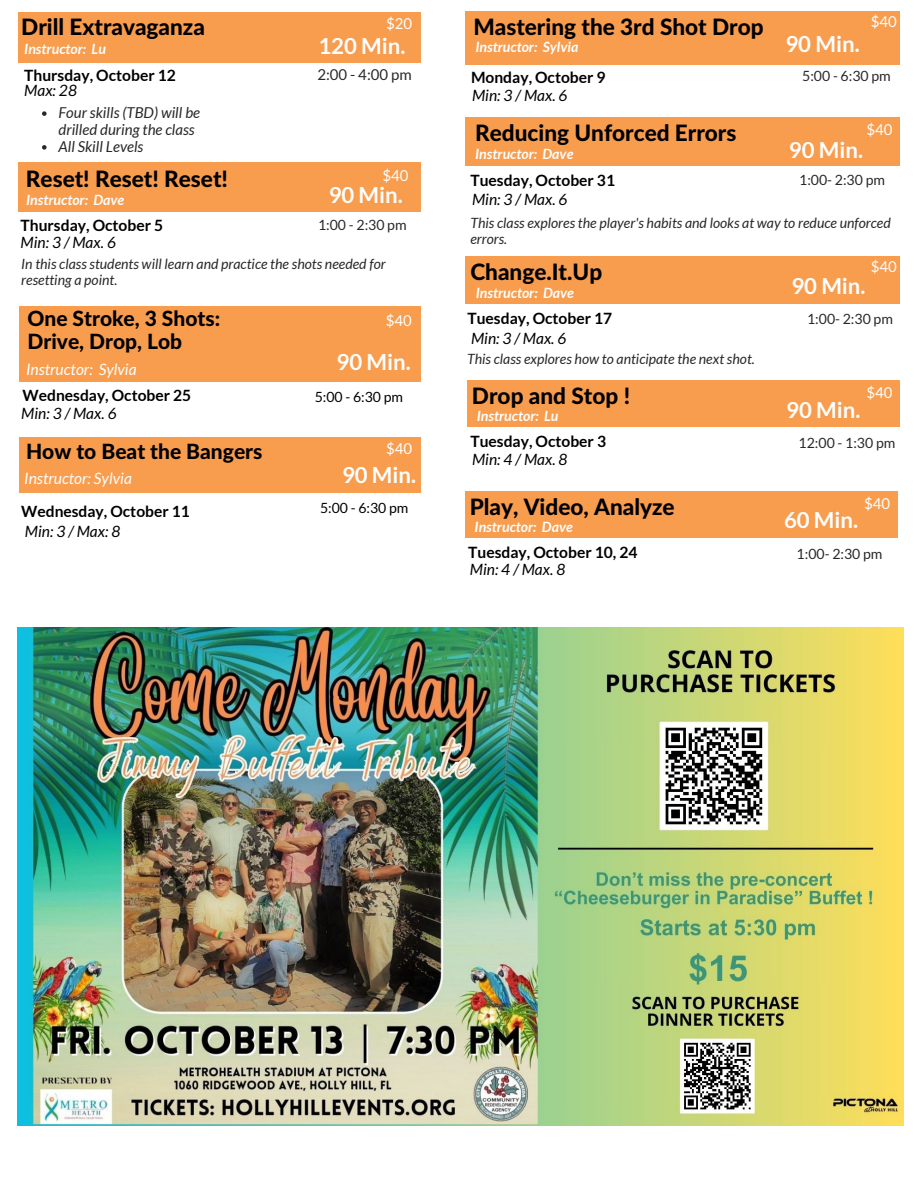
<style>
.page{position:relative;width:918px;height:1188px;background:#fff}
.page>*{position:absolute;margin:0;border:0;box-sizing:border-box;transform-origin:0 0}
.t1{font:800 22.5px "Lato Latin";color:#000}
.t2{font:700 22.2px "Lato";color:#fff}
.t3{font:800 21px "Lato Latin";color:#000}
.t4{font:700 15.6px "Lato";color:#000}
.t5{font:italic 15.6px "Lato";color:#000}
.t6{font:italic 15.6px "Lato";color:#fff}
.t7{font:italic 15px/16.8px "Lato";color:#282828}
.t8{font:15px "Lato";color:#fff}
.t9{font:15px "Lato";color:#282828}
.t10{font:italic 700 14.25px "Lato";color:#fff}
.t11{font:italic 14.1px/16.4px "Lato";color:#282828}
.t12{font:14.1px "Lato";color:#282828}
.t13{font:14.1px "Lato";color:#000}
</style>
<div class="page">
<div style="left:18px;top:12px;width:403px;height:50px;background:#f89c4e"></div>
<div style="left:18px;top:162px;width:403px;height:49px;background:#f89c4e"></div>
<div style="left:465px;top:117px;width:435px;height:49px;background:#f89c4e"></div>
<div style="left:465px;top:11px;width:435px;height:54px;background:#f89c4e"></div>
<div style="left:466px;top:256px;width:434px;height:48px;background:#f89c4e"></div>
<div style="left:467px;top:380px;width:433px;height:47px;background:#f89c4e"></div>
<div style="left:19px;top:307px;width:402px;height:75px;background:#f89c4e"></div>
<div style="left:19px;top:438px;width:402px;height:55px;background:#f89c4e"></div>
<div style="left:465px;top:491px;width:433px;height:47px;background:#f89c4e"></div>
<img style="left:18px;top:627px;width:885px;height:499px">
<svg style="left:42px;top:111px;width:5px;height:5px"></svg>
<svg style="left:42px;top:145px;width:5px;height:5px"></svg>
<p class="t8" style="left:871px;top:12px;width:28px">$40</p>
<p class="t8" style="left:386px;top:14px;width:28px">$20</p>
<p class="t1" style="left:473px;top:16px;width:292px">Mastering the 3rd Shot Drop</p>
<p class="t4" style="left:471px;top:67px;width:136px">Monday, October 9</p>
<p class="t1" style="left:21px;top:17px;width:185px">Drill Extravaganza</p>
<p class="t4" style="left:24px;top:66px;width:153px">Thursday, October 12</p>
<p class="t10" style="left:475px;top:38px;width:105px">Instructor: Sylvia</p>
<p class="t2" style="left:785px;top:30px;width:76px">90 Min.</p>
<p class="t2" style="left:318px;top:32px;width:88px">120 Min.</p>
<p class="t10" style="left:24px;top:40px;width:83px">Instructor: Lu</p>
<p class="t9" style="left:317px;top:66px;width:96px">2:00 - 4:00 pm</p>
<p class="t12" style="left:802px;top:67px;width:90px">5:00 - 6:30 pm</p>
<p class="t5" style="left:24px;top:81px;width:54px">Max: 28</p>
<p class="t5" style="left:472px;top:86px;width:97px">Min: 3 / Max. 6</p>
<p class="t7" style="left:59px;top:104px;width:143px">Four skills (TBD) will be drilled during the class</p>
<p class="t7" style="left:59px;top:138px;width:86px">All Skill Levels</p>
<p class="t8" style="left:383px;top:166px;width:28px">$40</p>
<p class="t1" style="left:26px;top:169px;width:204px">Reset! Reset! Reset!</p>
<p class="t4" style="left:21px;top:216px;width:144px">Thursday, October 5</p>
<p class="t10" style="left:26px;top:191px;width:100px">Instructor: Dave</p>
<p class="t2" style="left:329px;top:181px;width:76px">90 Min.</p>
<p class="t12" style="left:318px;top:216px;width:90px">1:00 - 2:30 pm</p>
<p class="t5" style="left:21px;top:233px;width:97px">Min: 3 / Max. 6</p>
<p class="t11" style="left:21px;top:255px;width:366px">In this class students will learn and practice the shots needed for resetting a point.</p>
<p class="t3" style="left:28px;top:310px;width:194px">One Stroke, 3 Shots:</p>
<p class="t3" style="left:28px;top:332px;width:156px">Drive, Drop, Lob</p>
<p class="t6" style="left:26px;top:360px;width:112px">Instructor: Sylvia</p>
<p class="t4" style="left:23px;top:385px;width:170px">Wednesday, October 25</p>
<p class="t5" style="left:21px;top:403px;width:97px">Min: 3 / Max. 6</p>
<p class="t3" style="left:26px;top:442px;width:238px">How to Beat the Bangers</p>
<p class="t8" style="left:386px;top:312px;width:28px">$40</p>
<p class="t2" style="left:337px;top:348px;width:76px">90 Min.</p>
<p class="t13" style="left:315px;top:388px;width:90px">5:00 - 6:30 pm</p>
<p class="t8" style="left:386px;top:439px;width:28px">$40</p>
<p class="t2" style="left:342px;top:461px;width:76px">90 Min.</p>
<p class="t6" style="left:24px;top:468px;width:109px">Instructor: Sylvia</p>
<p class="t5" style="left:25px;top:522px;width:97px">Min: 3 / Max: 8</p>
<p class="t4" style="left:21px;top:501px;width:170px">Wednesday, October 11</p>
<p class="t13" style="left:320px;top:499px;width:90px">5:00 - 6:30 pm</p>
<p class="t8" style="left:866px;top:120px;width:28px">$40</p>
<p class="t1" style="left:475px;top:123px;width:263px">Reducing Unforced Errors</p>
<p class="t4" style="left:470px;top:171px;width:146px">Tuesday, October 31</p>
<p class="t10" style="left:475px;top:145px;width:100px">Instructor: Dave</p>
<p class="t2" style="left:789px;top:136px;width:76px">90 Min.</p>
<p class="t12" style="left:799px;top:171px;width:87px">1:00- 2:30 pm</p>
<p class="t5" style="left:472px;top:190px;width:97px">Min: 3 / Max. 6</p>
<p class="t11" style="left:470px;top:214px;width:422px">This class explores the player's habits and looks at way to reduce unforced errors.</p>
<p class="t8" style="left:871px;top:258px;width:28px">$40</p>
<p class="t1" style="left:470px;top:262px;width:133px">Change.It.Up</p>
<p class="t4" style="left:468px;top:309px;width:146px">Tuesday, October 17</p>
<p class="t10" style="left:476px;top:284px;width:100px">Instructor: Dave</p>
<p class="t2" style="left:791px;top:272px;width:76px">90 Min.</p>
<p class="t12" style="left:807px;top:310px;width:87px">1:00- 2:30 pm</p>
<p class="t5" style="left:471px;top:329px;width:97px">Min: 3 / Max. 6</p>
<p class="t11" style="left:467px;top:350px;width:289px">This class explores how to anticipate the next shot.</p>
<p class="t8" style="left:866px;top:383px;width:28px">$40</p>
<p class="t1" style="left:472px;top:386px;width:160px">Drop and Stop !</p>
<p class="t4" style="left:470px;top:432px;width:137px">Tuesday, October 3</p>
<p class="t10" style="left:477px;top:407px;width:83px">Instructor: Lu</p>
<p class="t2" style="left:786px;top:396px;width:76px">90 Min.</p>
<p class="t5" style="left:472px;top:449px;width:97px">Min: 4 / Max. 8</p>
<p class="t12" style="left:799px;top:434px;width:98px">12:00 - 1:30 pm</p>
<p class="t8" style="left:864px;top:494px;width:28px">$40</p>
<p class="t12" style="left:797px;top:545px;width:87px">1:00- 2:30 pm</p>
<p class="t1" style="left:470px;top:497px;width:206px">Play, Video, Analyze</p>
<p class="t4" style="left:468px;top:543px;width:171px">Tuesday, October 10, 24</p>
<p class="t10" style="left:475px;top:518px;width:100px">Instructor: Dave</p>
<p class="t2" style="left:784px;top:507px;width:76px">60 Min.</p>
<p class="t5" style="left:470px;top:560px;width:97px">Min: 4 / Max. 8</p>
</div>
